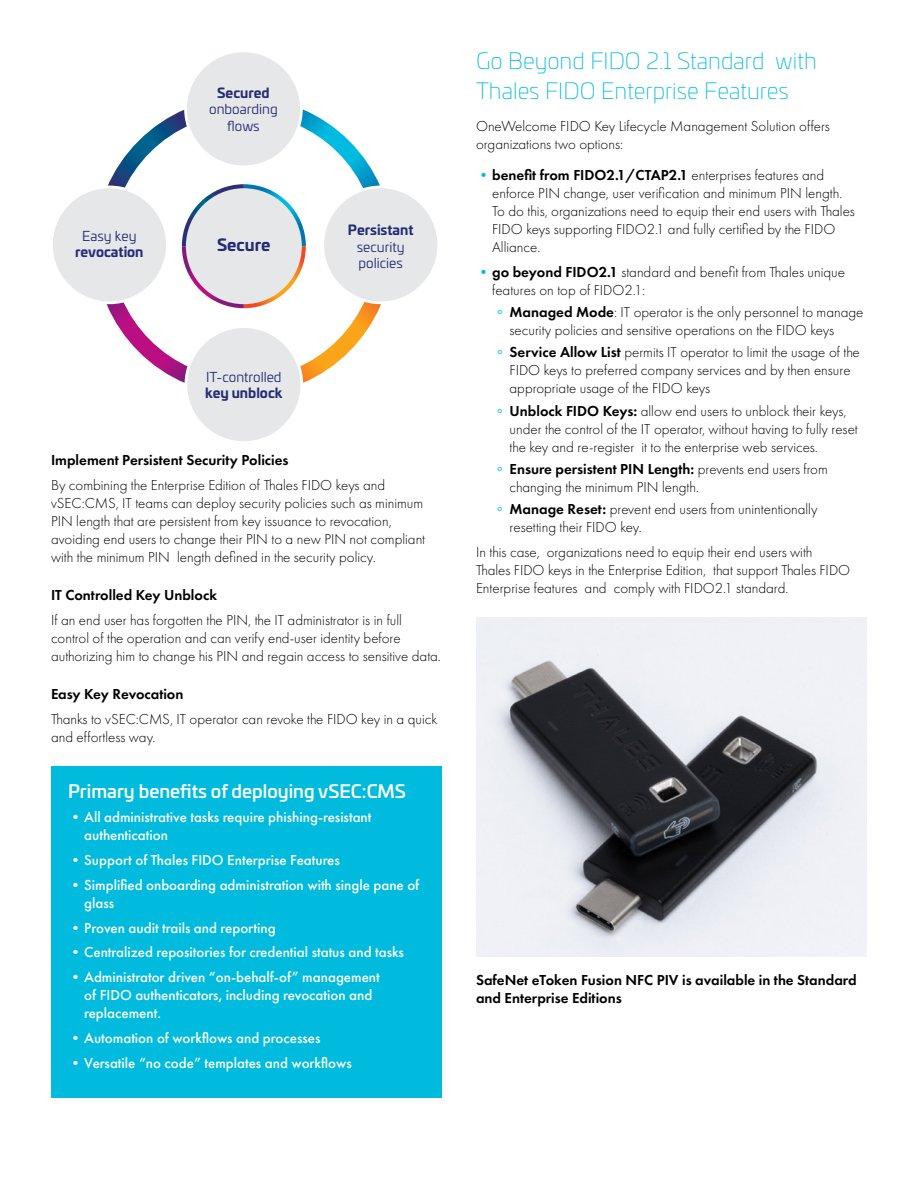
<style>
.page{position:relative;width:918px;height:1188px;background:#fff}
.page>*{position:absolute;margin:0;border:0;box-sizing:border-box;transform-origin:0 0}
.t1{font:200 22.5px/30px "Univia Pro";color:#0bd}
.t2{font:500 18px "Univia Pro";color:#fff}
.t3{font:700 16.2px "Univia Pro";color:#242b75}
.t4{font:300 15px/18px "Futura PT";color:#000}
.t5{font:500 15px/18px "Futura PT";color:#fff}
.t6{font:600 15px/18px "Futura PT";color:#000}
.t7{font:13.5px/16.2px "Univia Pro";color:#242b75;text-align:center}
.t8{font:700 13.5px "Univia Pro";color:#242b75}
.s1{font-weight:400;color:#0bd}
.s2{font-weight:600}
</style>
<div class="page">
<svg style="left:106px;top:109px;width:275px;height:274px"></svg>
<div style="left:186px;top:188px;width:116px;height:116px;background:#e6e7e8;border-radius:50%"></div>
<div style="left:186px;top:327px;width:116px;height:116px;background:#e6e7e8;border-radius:50%"></div>
<div style="left:185px;top:325px;width:118px;height:119px;border:3px solid #fff;border-radius:50%"></div>
<div style="left:51px;top:187px;width:116px;height:116px;background:#e6e7e8;border-radius:50%"></div>
<div style="left:50px;top:186px;width:119px;height:118px;border:3px solid #fff;border-radius:50%"></div>
<div style="left:186px;top:51px;width:115px;height:116px;background:#e6e7e8;border-radius:50%"></div>
<div style="left:184px;top:50px;width:119px;height:118px;border:3px solid #fff;border-radius:50%"></div>
<div style="left:323px;top:187px;width:116px;height:116px;background:#e6e7e8;border-radius:50%"></div>
<div style="left:321px;top:186px;width:119px;height:118px;border:3px solid #fff;border-radius:50%"></div>
<div style="left:51px;top:766px;width:391px;height:332px;background:#0bd"></div>
<img style="left:476px;top:618px;width:391px;height:339px">
<p class="t7" style="left:82px;top:227px;width:56px">Easy key</p>
<p class="t8" style="left:75px;top:241px;width:70px">revocation</p>
<p class="t8" style="left:217px;top:82px;width:54px">Secured</p>
<p class="t7" style="left:209px;top:101px;width:70px">onboarding flows</p>
<p class="t3" style="left:217px;top:232px;width:55px">Secure</p>
<p class="t7" style="left:206px;top:368px;width:77px">IT-controlled</p>
<p class="t8" style="left:205px;top:382px;width:79px">key unblock</p>
<p class="t8" style="left:348px;top:220px;width:67px">Persistant</p>
<p class="t7" style="left:357px;top:238px;width:49px;text-align:left">security policies</p>
<p class="t6" style="left:51px;top:451px;width:239px">Implement Persistent Security Policies</p>
<p class="t4" style="left:51px;top:476px;width:376px">By combining the Enterprise Edition of Thales FIDO keys and vSEC:CMS, IT teams can deploy security policies such as minimum PIN length that are persistent from key issuance to revocation, avoiding end users to change their PIN to a new PIN not compliant with the minimum PIN length defined in the security policy.</p>
<p class="t6" style="left:51px;top:586px;width:168px">IT Controlled Key Unblock</p>
<p class="t4" style="left:51px;top:611px;width:391px">If an end user has forgotten the PIN, the IT administrator is in full control of the operation and can verify end-user identity before authorizing him to change his PIN and regain access to sensitive data.</p>
<p class="t6" style="left:51px;top:685px;width:134px">Easy Key Revocation</p>
<p class="t4" style="left:51px;top:710px;width:388px">Thanks to vSEC:CMS, IT operator can revoke the FIDO key in a quick and effortless way.</p>
<p class="t2" style="left:68px;top:777px;width:339px">Primary benefits of deploying vSEC:CMS</p>
<p class="t5" style="left:84px;top:808px;width:289px;text-indent:-16px">•All administrative tasks require phishing-resistant authentication</p>
<p class="t5" style="left:68px;top:851px;width:273px">•Support of Thales FIDO Enterprise Features</p>
<p class="t5" style="left:84px;top:876px;width:337px;text-indent:-16px">•Simplified onboarding administration with single pane of glass</p>
<p class="t5" style="left:68px;top:919px;width:209px">•Proven audit trails and reporting</p>
<p class="t5" style="left:68px;top:943px;width:337px">•Centralized repositories for credential status and tasks</p>
<p class="t5" style="left:84px;top:968px;width:297px;text-indent:-16px">•Administrator driven “on-behalf-of” management of FIDO authenticators, including revocation and replacement.</p>
<p class="t5" style="left:68px;top:1029px;width:254px">•Automation of workflows and processes</p>
<p class="t5" style="left:68px;top:1054px;width:285px">•Versatile “no code” templates and workflows</p>
<h1 class="t1" style="left:476px;top:45px;width:342px">Go Beyond FIDO 2.1 Standard with<br>Thales FIDO Enterprise Features</h1>
<p class="t4" style="left:476px;top:117px;width:355px">OneWelcome FIDO Key Lifecycle Management Solution offers organizations two options:</p>
<p class="t4" style="left:492px;top:166px;width:364px;text-indent:-16px"><span class="s1">•</span><span class="s2">benefit from FIDO2.1/CTAP2.1</span> enterprises features and enforce PIN change, user verification and minimum PIN length.<br>To do this, organizations need to equip their end users with Thales FIDO keys supporting FIDO2.1 and fully certified by the FIDO Alliance.</p>
<p class="t4" style="left:492px;top:263px;width:354px;text-indent:-16px"><span class="s1">•</span><span class="s2">go beyond FIDO2.1</span> standard and benefit from Thales unique features on top of FIDO2.1:</p>
<p class="t4" style="left:510px;top:303px;width:355px;text-indent:-14px"><span class="s1">°</span> <span class="s2">Managed Mode</span>: IT operator is the only personnel to manage security policies and sensitive operations on the FIDO keys</p>
<p class="t4" style="left:510px;top:343px;width:352px;text-indent:-14px"><span class="s1">°</span> <span class="s2">Service Allow List</span> permits IT operator to limit the usage of the<br>FIDO keys to preferred company services and by then ensure appropriate usage of the FIDO keys</p>
<p class="t4" style="left:510px;top:402px;width:350px;text-indent:-14px"><span class="s1">°</span> <span class="s2">Unblock FIDO Keys:</span> allow end users to unblock their keys, under the control of the IT operator, without having to fully reset the key and re-register it to the enterprise web services.</p>
<p class="t4" style="left:510px;top:460px;width:320px;text-indent:-14px"><span class="s1">°</span> <span class="s2">Ensure persistent PIN Length:</span> prevents end users from changing the minimum PIN length.</p>
<p class="t4" style="left:510px;top:500px;width:309px;text-indent:-14px"><span class="s1">°</span> <span class="s2">Manage Reset:</span> prevent end users from unintentionally resetting their FIDO key.</p>
<p class="t4" style="left:476px;top:543px;width:376px">In this case, organizations need to equip their end users with<br>Thales FIDO keys in the Enterprise Edition, that support Thales FIDO<br>Enterprise features and comply with FIDO2.1 standard.</p>
<p class="t6" style="left:476px;top:971px;width:382px">SafeNet eToken Fusion NFC PIV is available in the Standard and Enterprise Editions</p>
</div>
